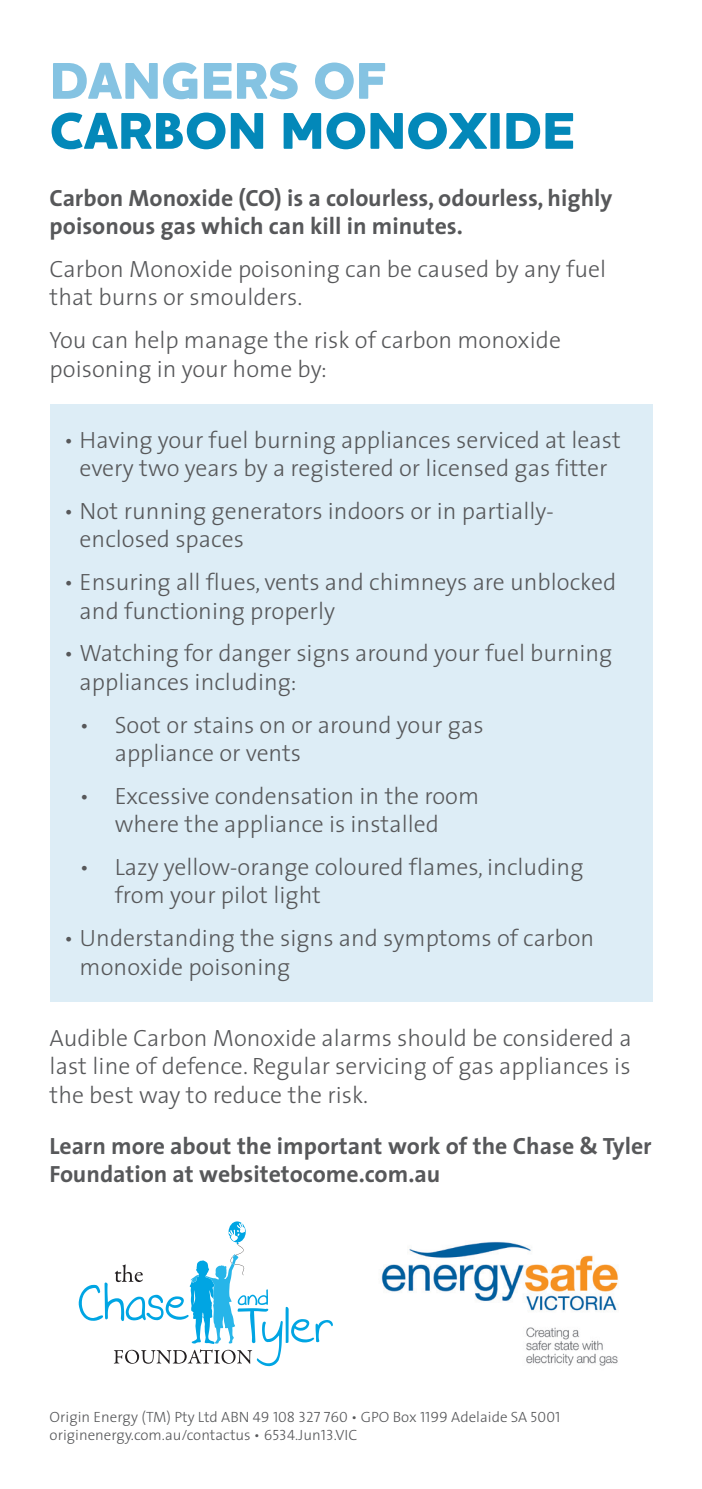
<style>
.page{position:relative;width:702px;height:1489px;background:#fff}
.page>*{position:absolute;margin:0;border:0;box-sizing:border-box;transform-origin:0 0}
.t1{font:52.5px/50px "Origin Houschka Headline";color:#0388b9}
.t2{font:300 23.75px/28.5px "The Origin Sans";color:#57585a}
.t3{font:700 23.75px/28.5px "The Origin Sans";color:#57585a}
.t4{font:300 15px/17.5px "The Origin Sans";color:#57585a}
.s1{color:#85c3e2}
</style>
<div class="page">
<div style="left:50px;top:405px;width:602px;height:596px;background:#ddedf6"></div>
<svg style="left:79px;top:1221px;width:254px;height:144px"></svg>
<img style="left:381px;top:1241px;width:237px;height:125px">
<p class="t1" style="left:50px;top:53px;width:527px"><span class="s1">DANGERS OF<br></span>CARBON MONOXIDE</p>
<p class="t3" style="left:50px;top:184px;width:564px">Carbon Monoxide (CO) is a colourless, odourless, highly poisonous gas which can kill in minutes.</p>
<p class="t2" style="left:50px;top:255px;width:558px">Carbon Monoxide poisoning can be caused by any fuel that burns or smoulders.</p>
<p class="t2" style="left:50px;top:326px;width:513px">You can help manage the risk of carbon monoxide poisoning in your home by:</p>
<p class="t2" style="left:64px;top:426px;width:558px;text-align:center">• Having your fuel burning appliances serviced at least every two years by a registered or licensed gas fitter</p>
<p class="t2" style="left:80px;top:497px;width:475px;text-indent:-16px">• Not running generators indoors or in partially&shy;enclosed spaces</p>
<p class="t2" style="left:80px;top:568px;width:538px;text-indent:-16px">• Ensuring all flues, vents and chimneys are unblocked and functioning properly</p>
<p class="t2" style="left:80px;top:639px;width:534px;text-indent:-16px">• Watching for danger signs around your fuel burning appliances including:</p>
<p class="t2" style="left:115px;top:711px;width:370px;text-indent:-35px">• Soot or stains on or around your gas appliance or vents</p>
<p class="t2" style="left:80px;top:782px;width:401px;text-align:center">• Excessive condensation in the room where the appliance is installed</p>
<p class="t2" style="left:115px;top:853px;width:470px;text-indent:-35px">• Lazy yellow-orange coloured flames, including from your pilot light</p>
<p class="t2" style="left:80px;top:924px;width:516px;text-indent:-16px">• Understanding the signs and symptoms of carbon monoxide poisoning</p>
<p class="t2" style="left:50px;top:1024px;width:583px;text-align:justify">Audible Carbon Monoxide alarms should be considered a last line of defence. Regular servicing of gas appliances is the best way to reduce the risk.</p>
<p class="t3" style="left:50px;top:1131px;width:603px">Learn more about the important work of the Chase &amp; Tyler<br>Foundation at websitetocome.com.au</p>
<p class="t4" style="left:50px;top:1408px;width:512px">Origin Energy (TM) Pty Ltd ABN 49 108 327 760 • GPO Box 1199 Adelaide SA 5001 originenergy.com.au/contactus • 6534.Jun13.VIC</p>
</div>
